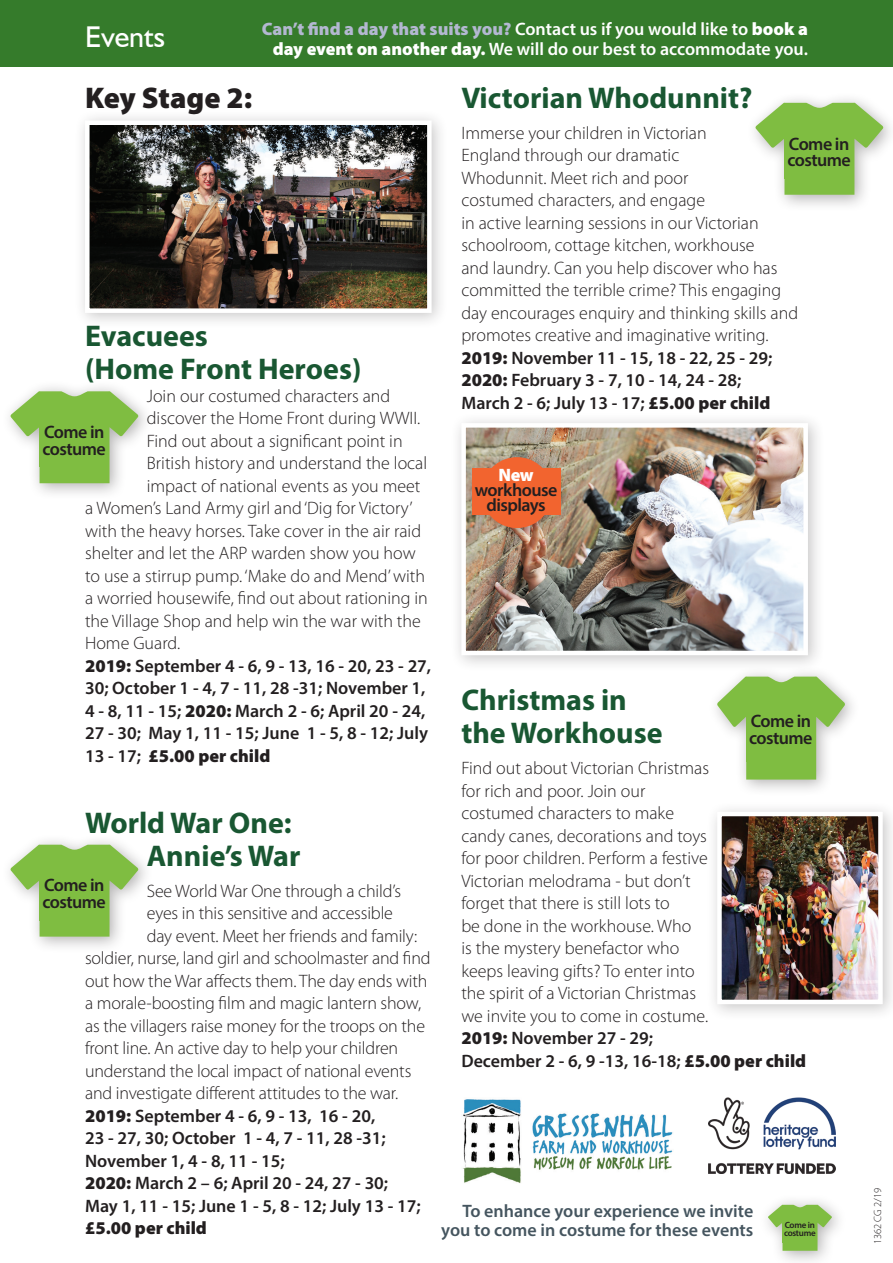
<style>
.page{position:relative;width:893px;height:1263px;background:#fff}
.page>*{position:absolute;margin:0;border:0;box-sizing:border-box;transform-origin:0 0}
.t1{font:700 30px/33px "Myriad Pro";color:#195732}
.t2{font:900 30px "Myriad Pro";letter-spacing:-.005em;color:#231f20}
.t3{font:30px "Humanist 521 BT";color:#fff}
.t4{font:300 18px/22.5px "Myriad Pro";color:#231f20}
.t5{font:600 18px "Myriad Pro";color:#231f20}
.t6{font:600 18px/19.5px "Myriad Pro";color:#fff;text-align:center}
.t7{font:600 18px/16.5px "Myriad Pro";letter-spacing:-.03em;color:#231f20}
.t8{font:600 18px/19.5px "Myriad Pro";color:#45555f;text-align:right}
.t9{font:900 18px "Myriad Pro";color:#231f20}
.t10{font:900 18px "Myriad Pro";color:#fff}
.t11{font:300 10.5px "Myriad Pro";color:#231f20}
.t12{font:600 9px/8.2px "Myriad Pro";letter-spacing:-.03em;color:#231f20}
.s1{font-weight:900;color:#b3b8d1}
.s2{font-weight:900}
.s3{font-weight:600}
</style>
<div class="page">
<img style="left:463px;top:1099px;width:210px;height:84px">
<img style="left:709px;top:1097px;width:126px;height:76px">
<div style="left:0;top:0;width:893px;height:66px;background:#357b2b"></div>
<div style="left:74px;top:109px;width:374px;height:221px;background:#231f20;opacity:.25"></div>
<img style="left:90px;top:125px;width:337px;height:183px">
<div style="left:85px;top:120px;width:347px;height:193px;border:4px solid #fff"></div>
<div style="left:450px;top:412px;width:375px;height:260px;background:#231f20;opacity:.25"></div>
<img style="left:466px;top:428px;width:337px;height:222px">
<div style="left:461px;top:423px;width:347px;height:232px;border:4px solid #fff"></div>
<div style="left:706px;top:800px;width:187px;height:221px;background:#231f20;opacity:.25"></div>
<img style="left:722px;top:817px;width:156px;height:182px">
<div style="left:717px;top:812px;width:166px;height:192px;border:4px solid #fff"></div>
<div style="left:0;top:834px;width:154px;height:120px;background:#231f20;opacity:.35"></div>
<svg style="left:10px;top:844px;width:129px;height:92px"></svg>
<div style="left:39px;top:878px;width:70px;height:42px;background:#7fbd41"></div>
<div style="left:745px;top:92px;width:148px;height:120px;background:#231f20;opacity:.35"></div>
<svg style="left:755px;top:103px;width:129px;height:92px"></svg>
<div style="left:784px;top:136px;width:70px;height:43px;background:#7fbd41"></div>
<div style="left:0;top:380px;width:154px;height:120px;background:#231f20;opacity:.35"></div>
<svg style="left:10px;top:391px;width:129px;height:92px"></svg>
<div style="left:39px;top:425px;width:70px;height:42px;background:#7fbd41"></div>
<div style="left:707px;top:665px;width:154px;height:132px;background:#231f20;opacity:.35"></div>
<svg style="left:716px;top:676px;width:130px;height:103px"></svg>
<div style="left:746px;top:714px;width:70px;height:47px;background:#7fbd41"></div>
<div style="left:758px;top:1194px;width:89px;height:69px;background:#231f20;opacity:.35"></div>
<svg style="left:768px;top:1205px;width:64px;height:46px"></svg>
<div style="left:782px;top:1221px;width:35px;height:22px;background:#7fbd41"></div>
<div style="left:466px;top:451px;width:106px;height:89px;background:#231f20;opacity:.35"></div>
<svg style="left:472px;top:457px;width:88px;height:71px;background:#c8805c"></svg>
<div style="left:472px;top:468px;width:88px;height:46px;background:#f2642f"></div>
<h1 class="t3" style="left:85px;top:18px;width:82px">Events</h1>
<p class="t6" style="left:262px;top:19px;width:547px"><span class="s1">Can’t find a day that suits you?</span> Contact us if you would like to <span class="s2">book a day event on another day.</span> We will do our best to accommodate you.</p>
<h1 class="t2" style="left:85px;top:80px;width:169px">Key Stage 2:</h1>
<h1 class="t1" style="left:85px;top:318px;width:278px">Evacuees<br>(Home Front Heroes)</h1>
<p class="t4" style="left:147px;top:384px;width:245px">Join our costumed characters and</p>
<p class="t4" style="left:147px;top:407px;width:275px">discover the Home Front during WWII.</p>
<p class="t4" style="left:147px;top:429px;width:257px">Find out about a significant point in</p>
<p class="t4" style="left:147px;top:452px;width:282px">British history and understand the local</p>
<p class="t4" style="left:147px;top:474px;width:275px">impact of national events as you meet</p>
<p class="t4" style="left:85px;top:497px;width:329px">a Women’s Land Army girl and ‘Dig for Victory’</p>
<p class="t4" style="left:85px;top:519px;width:338px">with the heavy horses. Take cover in the air raid</p>
<p class="t4" style="left:85px;top:542px;width:332px">shelter and let the ARP warden show you how</p>
<p class="t4" style="left:85px;top:564px;width:342px">to use a stirrup pump. ‘Make do and Mend’ with</p>
<p class="t4" style="left:85px;top:587px;width:344px">a worried housewife, find out about rationing in</p>
<p class="t4" style="left:85px;top:609px;width:337px">the Village Shop and help win the war with the</p>
<p class="t4" style="left:85px;top:632px;width:97px">Home Guard.</p>
<p class="t5" style="left:85px;top:654px;width:348px"><span class="s2">2019:</span> September 4 - 6, 9 - 13, 16 - 20, 23 - 27,</p>
<p class="t5" style="left:85px;top:677px;width:342px">30; October 1 - 4, 7 - 11, 28 -31; November 1,</p>
<p class="t5" style="left:85px;top:699px;width:342px">4 - 8, 11 - 15; <span class="s2">2020:</span> March 2 - 6; April 20 - 24,</p>
<p class="t5" style="left:85px;top:722px;width:345px">27 - 30; May 1, 11 - 15; June 1 - 5, 8 - 12; July</p>
<p class="t9" style="left:85px;top:745px;width:187px"><span class="s3">13 - 17;</span> £5.00 per child</p>
<p class="t7" style="left:42px;top:423px;width:65px">Come in costume</p>
<h1 class="t1" style="left:85px;top:805px;width:217px;text-align:right">World War One:<br>Annie’s War</h1>
<p class="t4" style="left:147px;top:879px;width:256px">See World War One through a child’s</p>
<p class="t4" style="left:147px;top:902px;width:248px">eyes in this sensitive and accessible</p>
<p class="t4" style="left:147px;top:924px;width:272px">day event. Meet her friends and family:</p>
<p class="t4" style="left:85px;top:947px;width:347px">soldier, nurse, land girl and schoolmaster and find</p>
<p class="t4" style="left:85px;top:969px;width:344px">out how the War affects them. The day ends with</p>
<p class="t4" style="left:85px;top:992px;width:338px">a morale-boosting film and magic lantern show,</p>
<p class="t4" style="left:85px;top:1014px;width:342px">as the villagers raise money for the troops on the</p>
<p class="t4" style="left:85px;top:1037px;width:315px">front line. An active day to help your children</p>
<p class="t4" style="left:85px;top:1059px;width:328px">understand the local impact of national events</p>
<p class="t4" style="left:85px;top:1082px;width:315px">and investigate different attitudes to the war.</p>
<p class="t5" style="left:85px;top:1104px;width:292px"><span class="s2">2019:</span> September 4 - 6, 9 - 13, 16 - 20,</p>
<p class="t5" style="left:85px;top:1127px;width:302px">23 - 27, 30; October 1 - 4, 7 - 11, 28 -31;</p>
<p class="t5" style="left:85px;top:1149px;width:201px">November 1, 4 - 8, 11 - 15;</p>
<p class="t5" style="left:85px;top:1172px;width:305px"><span class="s2">2020:</span> March 2 – 6; April 20 - 24, 27 - 30;</p>
<p class="t5" style="left:85px;top:1194px;width:337px">May 1, 11 - 15; June 1 - 5, 8 - 12; July 13 - 17;</p>
<p class="t9" style="left:85px;top:1218px;width:123px">£5.00 per child</p>
<p class="t7" style="left:42px;top:877px;width:65px">Come in costume</p>
<h1 class="t1" style="left:461px;top:80px;width:293px">Victorian Whodunnit?</h1>
<p class="t4" style="left:461px;top:121px;width:338px">Immerse your children in Victorian<br>England through our dramatic<br>Whodunnit. Meet rich and poor<br>costumed characters, and engage<br>in active learning sessions in our Victorian schoolroom, cottage kitchen, workhouse<br>and laundry. Can you help discover who has committed the terrible crime? This engaging day encourages enquiry and thinking skills and promotes creative and imaginative writing.<br><span class="s2">2019:</span> <span class="s3">November 11 - 15, 18 - 22, 25 - 29; </span><span class="s2">2020:</span> <span class="s3">February 3 - 7, 10 - 14, 24 - 28;<br>March 2 - 6; July 13 - 17;</span> <span class="s2">£5.00 per child</span></p>
<p class="t7" style="left:787px;top:135px;width:65px">Come in costume</p>
<p class="t10" style="left:499px;top:465px;width:36px">New</p>
<p class="t7" style="left:475px;top:482px;width:84px;line-height:15px;text-align:center">workhouse displays</p>
<h1 class="t1" style="left:461px;top:682px;width:203px">Christmas in the Workhouse</h1>
<p class="t4" style="left:461px;top:757px;width:346px">Find out about Victorian Christmas<br>for rich and poor. Join our<br>costumed characters to make<br>candy canes, decorations and toys<br>for poor children. Perform a festive<br>Victorian melodrama - but don’t<br>forget that there is still lots to<br>be done in the workhouse. Who<br>is the mystery benefactor who<br>keeps leaving gifts? To enter into<br>the spirit of a Victorian Christmas<br>we invite you to come in costume.<br><span class="s2">2019:</span> <span class="s3">November 27 - 29;<br>December 2 - 6, 9 -13, 16-18;</span> <span class="s2">£5.00 per child</span></p>
<p class="t7" style="left:749px;top:713px;width:65px">Come in costume</p>
<p class="t8" style="left:441px;top:1201px;width:314px">To enhance your experience we invite you to come in costume for these events</p>
<p class="t12" style="left:784px;top:1221px;width:33px">Come in costume</p>
<p class="t11" style="left:871px;top:1244px;width:58px;rotate:-90deg">1362 CG 2/19</p>
</div>
